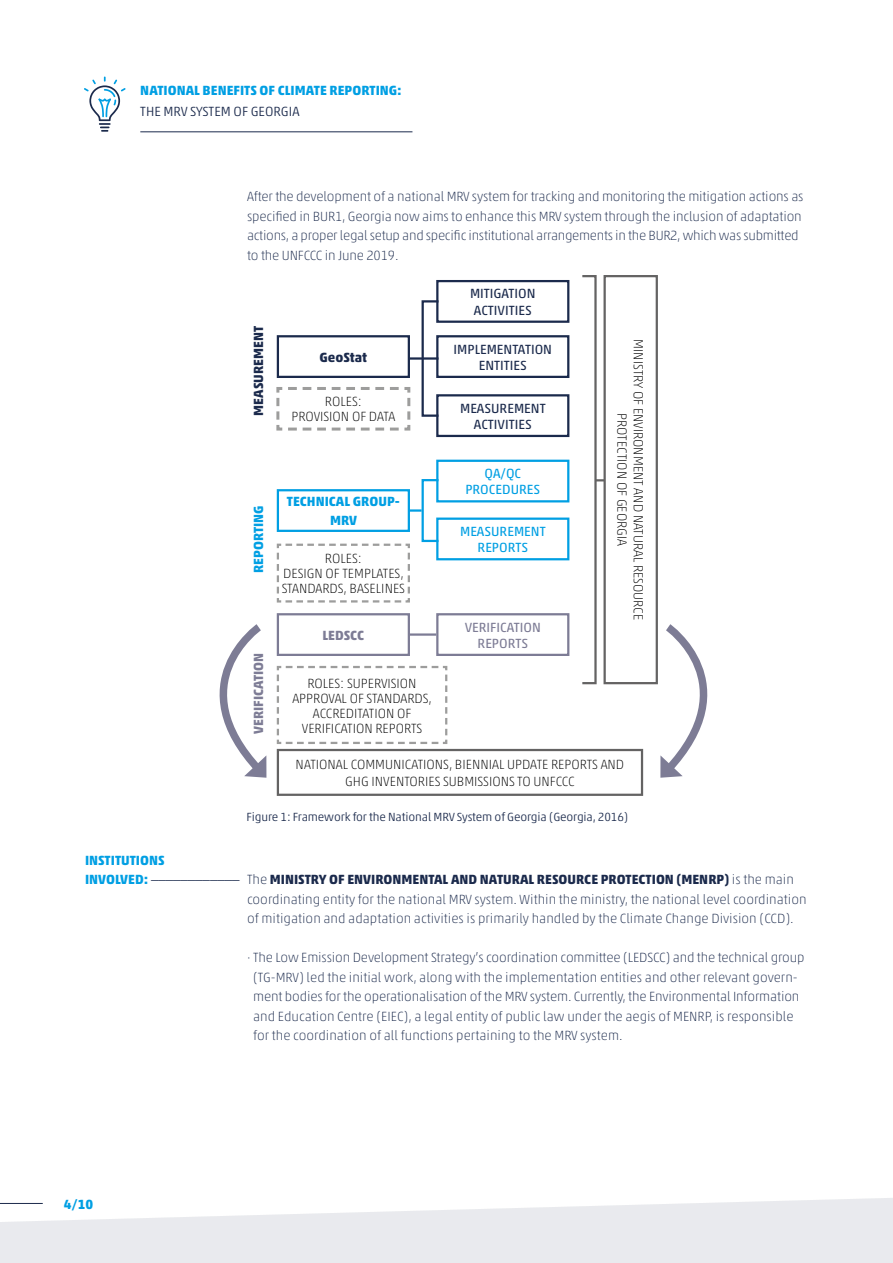
<style>
.page{position:relative;width:893px;height:1263px;background:#fff}
.page>*{position:absolute;margin:0;border:0;box-sizing:border-box;transform-origin:0 0}
.t1{font:100 13.5px/19.5px "Akko Std";letter-spacing:-.01em;color:#1b2a4c}
.t2{font:100 13.5px/15px "Akko Std";color:#000;text-align:center}
.t3{font:700 13.5px "Akko Std";color:#1b2a4c}
.t4{font:700 13.5px/19.5px "Akko Std";color:#009fe3;text-align:center}
.t5{font:13.5px/16.2px "Akko Std";color:#1b2a4c;text-align:center}
.t6{font:13.5px/16.2px "Akko Std";color:#009fe3;text-align:center}
.t7{font:300 13.5px "Akko Std";color:#1b2a4c}
.t8{font:13.5px/16.2px "Akko Std";color:#7d7c95;text-align:center}
.t9{font:700 13.5px "Akko Std";color:#7d7c95}
.t10{font:300 12px "Akko Std";letter-spacing:-.01em;color:#1b2a4c}
.s1{color:#009fe3}
.s2{font-weight:100}
</style>
<div class="page">
<svg style="left:597px;top:479px;width:6px;height:2px"></svg>
<div style="left:581px;top:275px;width:16px;height:409px;border:2px solid #646363"></div>
<div style="left:277px;top:335px;width:133px;height:43px;border:2px solid #1b2a4c"></div>
<div style="left:277px;top:489px;width:133px;height:43px;border:2px solid #009fe3"></div>
<div style="left:436px;top:280px;width:133px;height:43px;border:2px solid #1b2a4c"></div>
<div style="left:436px;top:460px;width:133px;height:42px;border:2px solid #009fe3"></div>
<div style="left:436px;top:335px;width:133px;height:43px;border:2px solid #1b2a4c"></div>
<div style="left:436px;top:394px;width:133px;height:43px;border:2px solid #1b2a4c"></div>
<div style="left:436px;top:517px;width:133px;height:43px;border:2px solid #009fe3"></div>
<div style="left:422px;top:300px;width:18px;height:117px;border:2px solid #1b2a4c"></div>
<div style="left:422px;top:479px;width:18px;height:63px;border:2px solid #009fe3"></div>
<hr style="left:409px;top:357px;width:29px;height:3px;background:#1b2a4c">
<svg style="left:409px;top:509px;width:13px;height:3px"></svg>
<svg style="left:276px;top:387px;width:135px;height:44px"></svg>
<svg style="left:276px;top:543px;width:134px;height:60px"></svg>
<div style="left:277px;top:613px;width:133px;height:43px;border:2px solid #7d7c95"></div>
<svg style="left:276px;top:665px;width:172px;height:79px"></svg>
<div style="left:436px;top:613px;width:133px;height:43px;border:2px solid #7d7c95"></div>
<hr style="left:410px;top:633px;width:26px;height:3px;background:#7d7c95">
<div style="left:277px;top:749px;width:366px;height:47px;border:2px solid #646363"></div>
<div style="left:603px;top:275px;width:55px;height:409px;border:2px solid #646363"></div>
<svg style="left:657px;top:620px;width:51px;height:158px"></svg>
<svg style="left:219px;top:624px;width:48px;height:154px"></svg>
<svg style="left:84px;top:77px;width:42px;height:55px"></svg>
<hr style="left:140px;top:131px;width:272px;height:1px;background:#1b2a4c">
<svg style="left:0;top:1198px;width:893px;height:65px;fill:#e9eaee"></svg>
<p class="t4" style="left:140px;top:81px;width:263px">NATIONAL BENEFITS OF CLIMATE REPORTING:</p>
<p class="t7" style="left:140px;top:103px;width:161px">THE MRV SYSTEM OF GEORGIA</p>
<p class="t1" style="left:247px;top:187px;width:558px">After the development of a national MRV system for tracking and monitoring the mitigation actions as specified in BUR1, Georgia now aims to enhance this MRV system through the inclusion of adaptation actions, a proper legal setup and specific institutional arrangements in the BUR2, which was submitted to the UNFCCC in June 2019.</p>
<p class="t3" style="left:250px;top:416px;width:91px;rotate:-90deg">MEASUREMENT</p>
<p class="t4" style="left:249px;top:573px;width:69px;rotate:-90deg">REPORTING</p>
<p class="t9" style="left:250px;top:734px;width:83px;rotate:-90deg">VERIFICATION</p>
<p class="t3" style="left:320px;top:349px;width:49px">GeoStat</p>
<p class="t2" style="left:291px;top:394px;width:106px">ROLES:<br>PROVISION OF DATA</p>
<p class="t4" style="left:287px;top:491px;width:114px">TECHNICAL GROUP-<br>MRV</p>
<p class="t2" style="left:282px;top:551px;width:125px">ROLES:<br>DESIGN OF TEMPLATES,<br>STANDARDS, BASELINES</p>
<p class="t9" style="left:323px;top:627px;width:43px">LEDSCC</p>
<p class="t2" style="left:292px;top:675px;width:141px">ROLES: SUPERVISION<br>APPROVAL OF STANDARDS,<br>ACCREDITATION OF<br>VERIFICATION REPORTS</p>
<p class="t5" style="left:470px;top:285px;width:67px;text-align:left">MITIGATION<br>ACTIVITIES</p>
<p class="t5" style="left:454px;top:341px;width:100px">IMPLEMENTATION<br>ENTITIES</p>
<p class="t5" style="left:460px;top:400px;width:87px">MEASUREMENT<br>ACTIVITIES</p>
<p class="t6" style="left:465px;top:465px;width:76px">QA/QC<br>PROCEDURES</p>
<p class="t6" style="left:460px;top:523px;width:87px">MEASUREMENT<br>REPORTS</p>
<p class="t8" style="left:465px;top:619px;width:78px">VERIFICATION<br>REPORTS</p>
<p class="t2" style="left:647px;top:339px;width:282px;line-height:16.2px;rotate:90deg">MINISTRY OF ENVIRONMENT AND NATURAL RESOURCE<br>PROTECTION OF GEORGIA</p>
<p class="t2" style="left:296px;top:756px;width:330px;line-height:16.2px">NATIONAL COMMUNICATIONS, BIENNIAL UPDATE REPORTS AND<br>GHG INVENTORIES SUBMISSIONS TO UNFCCC</p>
<p class="t10" style="left:247px;top:810px;width:383px">Figure 1: Framework for the National MRV System of Georgia (Georgia, 2016)</p>
<p class="t4" style="left:85px;top:850px;width:81px">INSTITUTIONS</p>
<p class="t3" style="left:85px;top:871px;width:710px"><span class="s1">INVOLVED:</span> <sup>____________</sup> <span class="s2">The</span> MINISTRY OF ENVIRONMENTAL AND NATURAL RESOURCE PROTECTION (MENRP) <span class="s2">is the main</span></p>
<p class="t1" style="left:247px;top:889px;width:561px">coordinating entity for the national MRV system. Within the ministry, the national level coordination</p>
<p class="t1" style="left:247px;top:908px;width:548px">of mitigation and adaptation activities is primarily handled by the Climate Change Division (CCD).</p>
<p class="t1" style="left:253px;top:947px;width:553px;text-indent:-6px">· The Low Emission Development Strategy’s coordination committee (LEDSCC) and the technical group (TG-MRV) led the initial work, along with the implementation entities and other relevant govern&shy;ment bodies for the operationalisation of the MRV system. Currently, the Environmental Information and Education Centre (EIEC), a legal entity of public law under the aegis of MENRP, is responsible for the coordination of all functions pertaining to the MRV system.</p>
<p class="t4" style="left:64px;top:1194px;width:31px">4/10</p>
</div>
